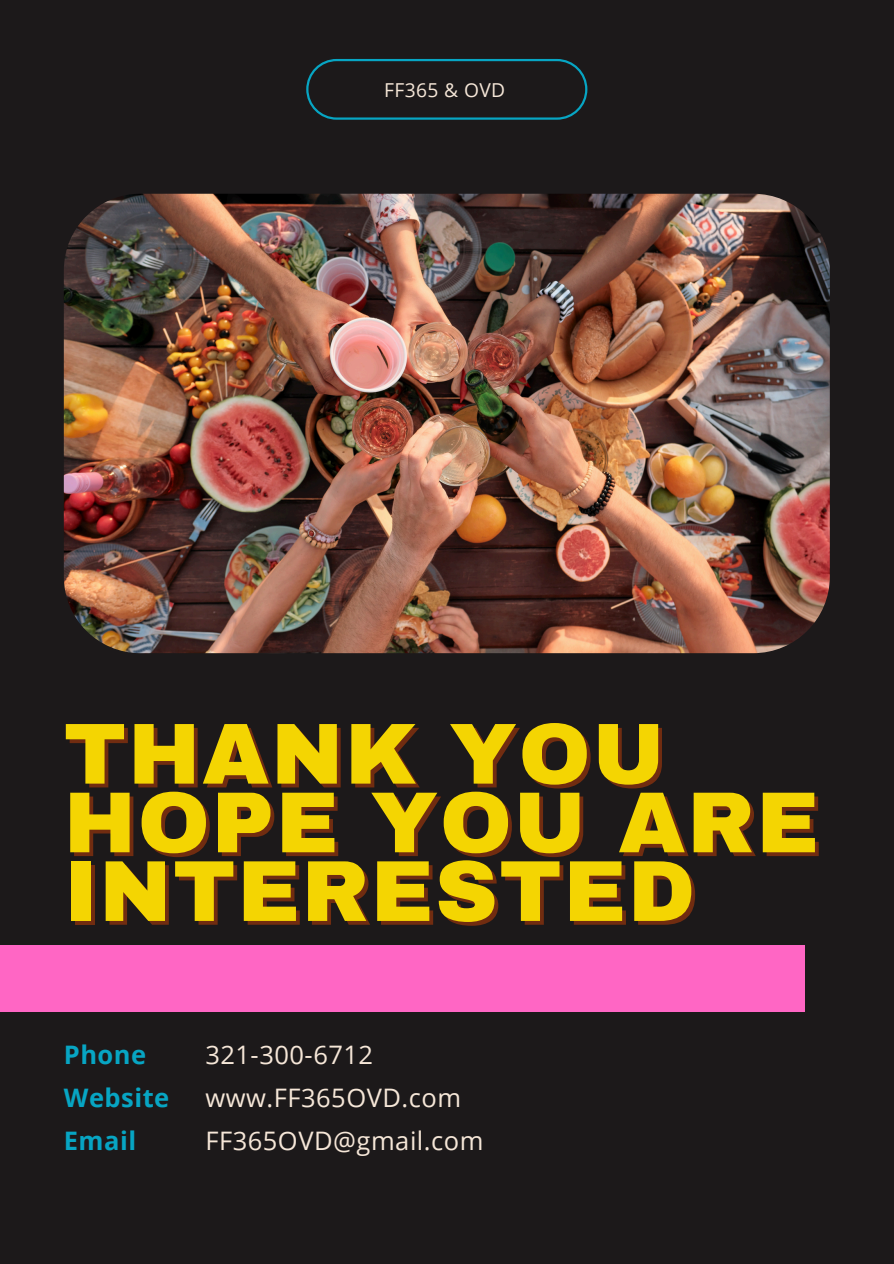
<style>
.page{position:relative;width:894px;height:1264px;background:#fff}
.page>*{position:absolute;margin:0;border:0;box-sizing:border-box;transform-origin:0 0}
.t1{font:900 86.55px "Archivo";letter-spacing:.02em;color:#f4d502}
.t2{font:25.5px "Open Sans";letter-spacing:.02em;color:#f6e7d8}
.t3{font:700 25.5px "Open Sans";letter-spacing:.02em;color:#07a5c3}
.t4{font:19.2px "Open Sans";letter-spacing:.02em;color:#f6e7d8}
</style>
<div class="page">
<div style="left:0;top:0;width:893px;height:1263px;background:#1c191a"></div>
<svg style="left:306px;top:59px;width:281px;height:61px"></svg>
<img style="left:64px;top:194px;width:765px;height:459px;border-radius:77px">
<div style="left:0;top:945px;width:804px;height:66px;background:#ff66c4"></div>
<h3 class="t4" style="left:384px;top:76px;width:122px">FF365 &amp; OVD</h3>
<p class="t1" style="left:64px;top:707px;width:602px">THANK YOU</p>
<h1 class="t1" style="left:64px;top:776px;width:756px">HOPE YOU ARE</h1>
<h2 class="t1" style="left:64px;top:844px;width:632px">INTERESTED</h2>
<h3 class="t3" style="left:64px;top:1036px;width:84px">Phone</h3>
<h2 class="t2" style="left:205px;top:1036px;width:169px">321-300-6712</h2>
<h3 class="t3" style="left:64px;top:1079px;width:107px">Website</h3>
<h2 class="t2" style="left:205px;top:1079px;width:257px">www.FF365OVD.com</h2>
<p class="t3" style="left:64px;top:1122px;width:74px">Email</p>
<p class="t2" style="left:205px;top:1122px;width:279px">FF365OVD@gmail.com</p>
</div>
